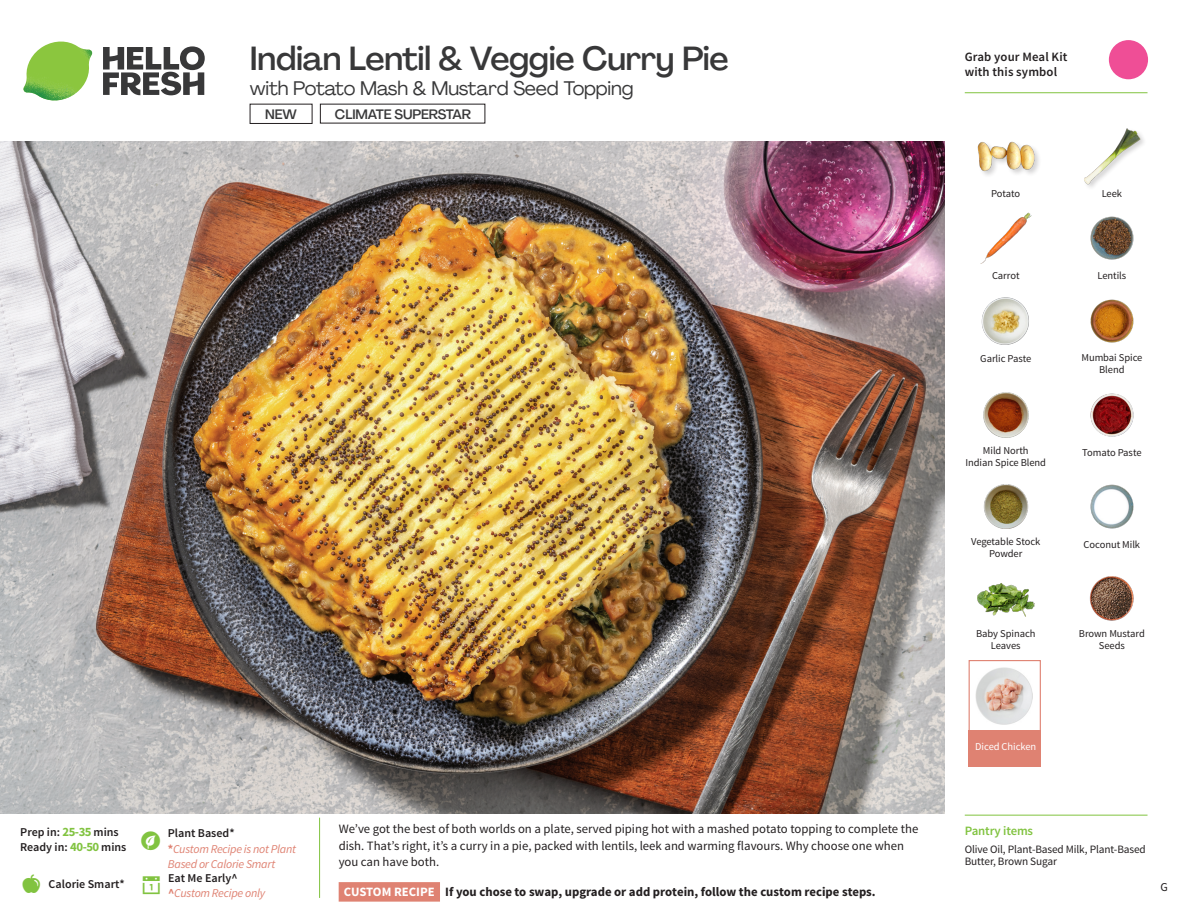
<style>
.page{position:relative;width:1188px;height:918px;background:#fff}
.page>*{position:absolute;margin:0;border:0;box-sizing:border-box;transform-origin:0 0}
._15_Titel_UK{font:500 33px "Agrandir";letter-spacing:-.015em;color:#383839}
._15_Titel_UK-2{font:19.5px "Agrandir";letter-spacing:-.01em;color:#383839}
.t1{font:500 13.5px "Agrandir";letter-spacing:-.01em;color:#383839}
.Step_6_Text_AU{font:12.75px/16.5px "Source Sans Pro";color:#231f20}
.Step_6_Text_AU-2{font:700 12.75px "Source Sans Pro";color:#231f20}
.t2{font:600 12.75px/15px "Source Sans Pro";letter-spacing:.01em;color:#231f20}
._04_Headers_Front{font:600 12.75px "Source Sans Pro";letter-spacing:-.01em;color:#81c340}
._04_Intro{font:600 12px "Source Sans Pro";color:#231f20}
._04_Intro-2{font:italic 12px/14.4px "Source Sans Pro";letter-spacing:-.02em;color:#df8272}
.t3{font:12px "Source Sans Pro";color:#231f20}
._05_Pantry{font:11.25px/12px "Source Sans Pro";letter-spacing:-.01em;color:#231f20}
._18_FRONT_ingredient{font:10.5px/12px "Source Sans Pro";letter-spacing:-.005em;color:#231f20;text-align:center}
._18_FRONT_ingredient-2{font:10.5px "Source Sans Pro";letter-spacing:-.005em;color:#fff}
.s1{font-weight:700;font-size:12.75px;color:#81c340}
.s2{font-weight:700;font-style:normal}
.s3{color:#fff}
</style>
<div class="page">
<svg style="left:103px;top:46px;width:102px;height:49px"></svg>
<img style="left:23px;top:42px;width:69px;height:59px">
<svg style="left:319px;top:817px;width:121px;height:85px"></svg>
<img style="left:0;top:142px;width:945px;height:672px">
<div style="left:969px;top:660px;width:72px;height:72px;border:1px solid #df8272"></div>
<div style="left:969px;top:730px;width:72px;height:37px;background:#df8272"></div>
<img style="left:976px;top:668px;width:57px;height:57px">
<div style="left:250px;top:104px;width:62px;height:20px;border:1px solid #231f20"></div>
<img style="left:1090px;top:299px;width:44px;height:44px">
<img style="left:1090px;top:393px;width:44px;height:44px">
<img style="left:983px;top:392px;width:46px;height:46px">
<img style="left:983px;top:484px;width:46px;height:45px">
<img style="left:1089px;top:576px;width:45px;height:45px">
<img style="left:977px;top:583px;width:57px;height:34px">
<img style="left:981px;top:297px;width:48px;height:48px">
<img style="left:980px;top:212px;width:52px;height:52px">
<img style="left:1090px;top:216px;width:44px;height:44px">
<div style="left:977px;top:141px;width:65px;height:37px;background:#231f20;opacity:.2"></div>
<img style="left:977px;top:141px;width:57px;height:37px">
<img style="left:1084px;top:128px;width:57px;height:57px">
<img style="left:1090px;top:484px;width:44px;height:45px">
<hr style="left:965px;top:815px;width:183px;height:1px;background:#81c340">
<svg style="left:1091px;top:40px;width:57px;height:54px"></svg>
<hr style="left:965px;top:92px;width:183px;height:1px;background:#81c340">
<p class="_15_Titel_UK" style="left:250px;top:38px;width:480px">Indian Lentil &amp; Veggie Curry Pie</p>
<p class="_15_Titel_UK-2" style="left:250px;top:76px;width:385px">with Potato Mash &amp; Mustard Seed Topping</p>
<p class="t1" style="left:265px;top:106px;width:33px">NEW</p>
<p class="t1" style="left:335px;top:106px;width:138px">CLIMATE SUPERSTAR</p>
<p class="_04_Intro" style="left:20px;top:825px;width:100px">Prep in: <span class="s1">25-35</span> mins</p>
<p class="_04_Intro" style="left:20px;top:840px;width:108px">Ready in: <span class="s1">40-50</span> mins</p>
<p class="_04_Intro" style="left:49px;top:877px;width:78px">Calorie Smart*</p>
<p class="_04_Intro" style="left:168px;top:826px;width:68px">Plant Based*</p>
<p class="_04_Intro-2" style="left:168px;top:842px;width:130px"><span class="s2">*</span>Custom Recipe is not Plant<br>Based or Calorie Smart</p>
<p class="_04_Intro" style="left:168px;top:870px;width:71px">Eat Me Early^</p>
<p class="_04_Intro-2" style="left:168px;top:886px;width:99px"><span class="s2">^</span>Custom Recipe only</p>
<p class="Step_6_Text_AU" style="left:339px;top:821px;width:581px">We’ve got the best of both worlds on a plate, served piping hot with a mashed potato topping to complete the dish. That’s right, it’s a curry in a pie, packed with lentils, leek and warming flavours. Why choose one when you can have both.</p>
<p class="Step_6_Text_AU-2" style="left:344px;top:883px;width:533px"><span class="s3">CUSTOM RECIPE</span> If you chose to swap, upgrade or add protein, follow the custom recipe steps.</p>
<p class="t2" style="left:965px;top:50px;width:104px">Grab your Meal Kit with this symbol</p>
<p class="_18_FRONT_ingredient" style="left:991px;top:188px;width:31px">Potato</p>
<p class="_18_FRONT_ingredient" style="left:1102px;top:188px;width:22px">Leek</p>
<p class="_18_FRONT_ingredient" style="left:992px;top:270px;width:29px">Carrot</p>
<p class="_18_FRONT_ingredient" style="left:1098px;top:270px;width:30px">Lentils</p>
<p class="_18_FRONT_ingredient" style="left:980px;top:353px;width:53px">Garlic Paste</p>
<p class="_18_FRONT_ingredient" style="left:1081px;top:352px;width:62px">Mumbai Spice<br>Blend</p>
<p class="_18_FRONT_ingredient" style="left:965px;top:444px;width:82px">Mild North<br>Indian Spice Blend</p>
<p class="_18_FRONT_ingredient" style="left:1082px;top:447px;width:61px">Tomato Paste</p>
<p class="_18_FRONT_ingredient" style="left:971px;top:536px;width:71px">Vegetable Stock</p>
<p class="_18_FRONT_ingredient" style="left:1084px;top:539px;width:58px">Coconut Milk</p>
<p class="_18_FRONT_ingredient" style="left:989px;top:548px;width:35px">Powder</p>
<p class="_18_FRONT_ingredient" style="left:976px;top:628px;width:61px">Baby Spinach<br>Leaves</p>
<p class="_18_FRONT_ingredient" style="left:1079px;top:628px;width:67px">Brown Mustard<br>Seeds</p>
<p class="_18_FRONT_ingredient-2" style="left:975px;top:740px;width:63px">Diced Chicken</p>
<p class="_04_Headers_Front" style="left:965px;top:822px;width:70px">Pantry items</p>
<p class="_05_Pantry" style="left:965px;top:844px;width:183px">Olive Oil, Plant-Based Milk, Plant-Based<br>Butter, Brown Sugar</p>
<p class="t3" style="left:1160px;top:879px;width:9px">G</p>
</div>
